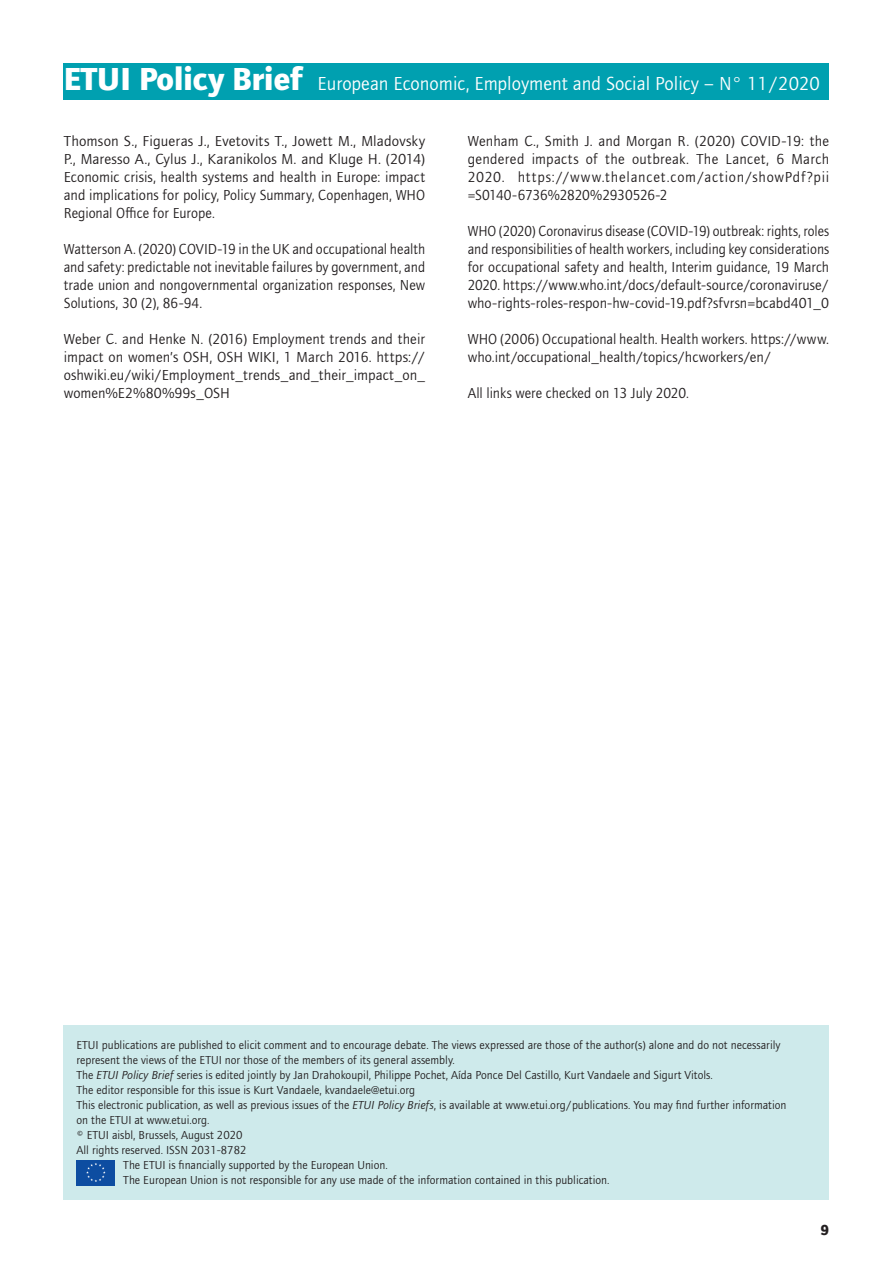
<style>
.page{position:relative;width:893px;height:1263px;background:#fff}
.page>*{position:absolute;margin:0;border:0;box-sizing:border-box;transform-origin:0 0}
.t1{font:19.5px "Foundry Journal";color:#fff}
.t2{font:15px/18px "Foundry Journal";color:#231f20;text-align:justify}
.t3{font:15px/18px "Foundry Journal";color:#231f20;text-align:justify;scale:.95 1}
.t4{font:15px/18px "Foundry Journal";color:#231f20;text-align:justify;scale:.96 1}
.t5{font:700 15px "Foundry Journal";color:#231f20}
.t6{font:12px "Foundry Journal";color:#231f20}
.s1{font-weight:700;font-size:33px}
.s2{font-style:italic}
</style>
<div class="page">
<div style="left:64px;top:64px;width:765px;height:36px;background:#00a0b0"></div>
<div style="left:64px;top:1025px;width:765px;height:174px;background:#ceeaeb"></div>
<div style="left:77px;top:1160px;width:38px;height:25px;background:#0d4da1"></div>
<svg style="left:86px;top:1163px;width:20px;height:19px"></svg>
<h1 class="t1" style="left:64px;top:73px;width:758px"><span class="s1">ETUI Policy Brief</span> European Economic, Employment and Social Policy – N° 11/2020</h1>
<p class="t2" style="left:64px;top:132px;width:363px">Thomson S., Figueras J., Evetovits T., Jowett M., Mladovsky P., Maresso A., Cylus J., Karanikolos M. and Kluge H. (2014)<br>Economic crisis, health systems and health in Europe: impact and implications for policy, Policy Summary, Copenhagen, WHO Regional Office for Europe.</p>
<p class="t4" style="left:64px;top:240px;width:378px">Watterson A. (2020) COVID-19 in the UK and occupational health and safety: predictable not inevitable failures by government, and trade union and nongovernmental organization responses, New Solutions, 30 (2), 86-94.</p>
<p class="t2" style="left:64px;top:330px;width:363px">Weber C. and Henke N. (2016) Employment trends and their impact on women’s OSH, OSH WIKI, 1 March 2016. https:// oshwiki.eu/wiki/Employment_trends_and_their_impact_on_ women%E2%80%99s_OSH</p>
<p class="t2" style="left:468px;top:132px;width:363px">Wenham C., Smith J. and Morgan R. (2020) COVID-19: the gendered impacts of the outbreak. The Lancet, 6 March 2020. https://www.thelancet.com/action/showPdf?pii =S0140-6736%2820%2930526-2</p>
<p class="t3" style="left:468px;top:222px;width:382px">WHO (2020) Coronavirus disease (COVID-19) outbreak: rights, roles and responsibilities of health workers, including key considerations for occupational safety and health, Interim guidance, 19 March 2020. https://www.who.int/docs/default-source/coronaviruse/ who-rights-roles-respon-hw-covid-19.pdf?sfvrsn=bcabd401_0</p>
<p class="t2" style="left:468px;top:330px;width:363px">WHO (2006) Occupational health. Health workers. https://www. who.int/occupational_health/topics/hcworkers/en/</p>
<p class="t2" style="left:468px;top:384px;width:223px">All links were checked on 13 July 2020.</p>
<p class="t6" style="left:77px;top:1038px;width:705px">ETUI publications are published to elicit comment and to encourage debate. The views expressed are those of the author(s) alone and do not necessarily</p>
<p class="t6" style="left:77px;top:1053px;width:380px">represent the views of the ETUI nor those of the members of its general assembly.</p>
<p class="t6" style="left:77px;top:1068px;width:638px">The <span class="s2">ETUI Policy Brief</span> series is edited jointly by Jan Drahokoupil, Philippe Pochet, Aída Ponce Del Castillo, Kurt Vandaele and Sigurt Vitols.</p>
<p class="t6" style="left:77px;top:1083px;width:340px">The editor responsible for this issue is Kurt Vandaele, kvandaele@etui.org</p>
<p class="t6" style="left:77px;top:1098px;width:711px">This electronic publication, as well as previous issues of the <span class="s2">ETUI Policy Briefs</span>, is available at www.etui.org/publications. You may find further information</p>
<p class="t6" style="left:77px;top:1113px;width:134px">on the ETUI at www.etui.org.</p>
<p class="t6" style="left:77px;top:1128px;width:168px">© ETUI aisbl, Brussels, August 2020</p>
<p class="t6" style="left:77px;top:1143px;width:171px">All rights reserved. ISSN 2031-8782</p>
<p class="t6" style="left:123px;top:1158px;width:266px">The ETUI is financially supported by the European Union.</p>
<p class="t6" style="left:123px;top:1173px;width:488px">The European Union is not responsible for any use made of the information contained in this publication.</p>
<p class="t5" style="left:820px;top:1221px;width:10px">9</p>
</div>
